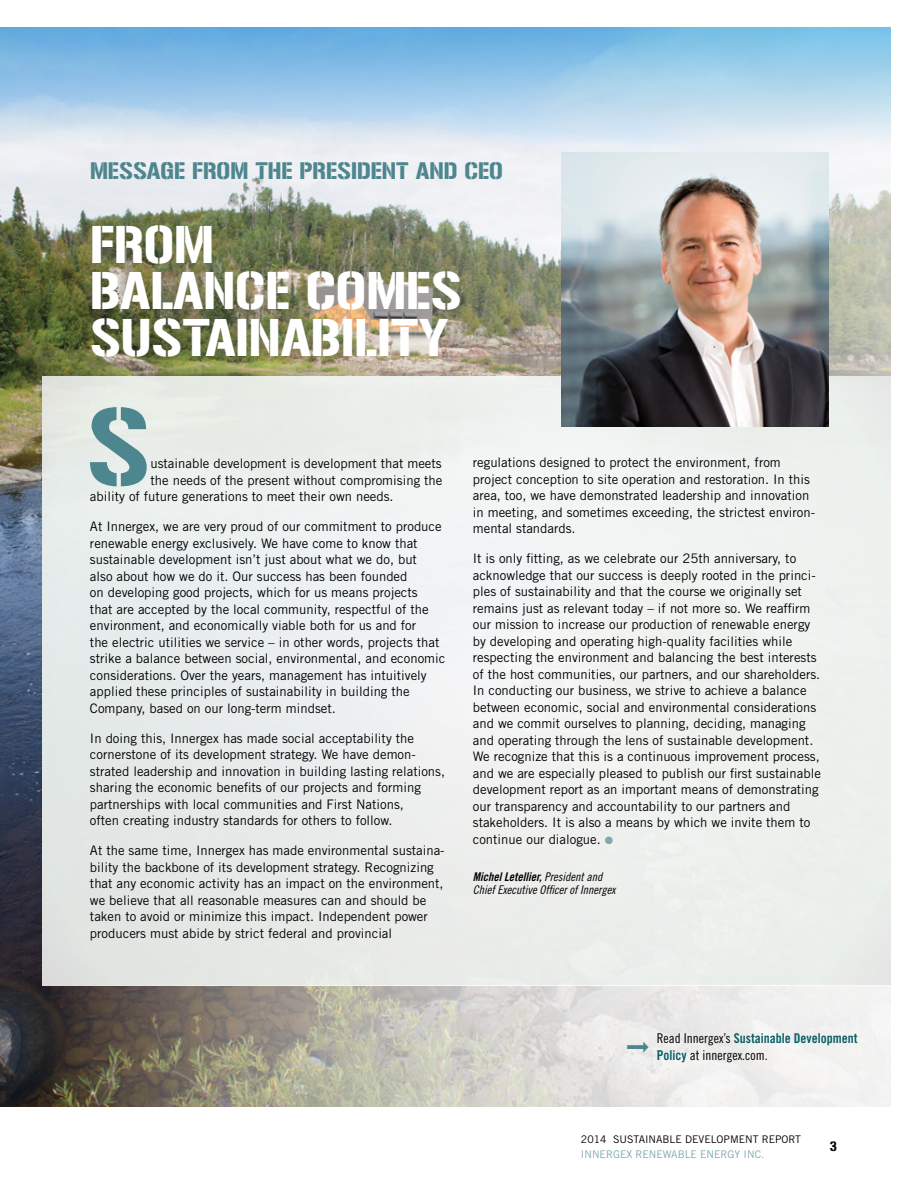
<style>
.page{position:relative;width:918px;height:1188px;background:#fff}
.page>*{position:absolute;margin:0;border:0;box-sizing:border-box;transform-origin:0 0}
.t1{font:96.45px "Gunplay";color:#4d868e}
.t2{font:46.5px/46.5px "Gunplay";color:#fff}
.t3{font:21px "Gunplay";color:#4d868e}
.t4{font:13.5px "Trade Gothic Bold Cond Twenty";color:#0a5d66}
.t5{font:13.5px "Trade Gothic Cond Eighteen";color:#000}
.t6{font:13.2px/16.5px "Trade Gothic LT Std";color:#000}
.t7{font:12px "Trade Gothic Cond Eighteen Obl";color:#000}
.t8{font:12px "Trade Gothic Bold Cond Twenty Obl";color:#000}
.t9{font:12px "Gunplay";color:#000}
.t10{font:10.5px "Trade Gothic LT Std";color:#000}
.t11{font:10.5px "Trade Gothic LT Std";color:#7fa8ad}
.s1{color:#7fa8ad}
.s2{font-family:"Trade Gothic Cond Eighteen Obl"}
.s3{font-family:"Trade Gothic Cond Eighteen";color:#000}
.s4{font-family:"Entypo";font-size:43.5px;color:#4d868e}
.s5{font-family:"Trade Gothic Bold Cond Twenty";color:#0a5d66}
</style>
<div class="page">
<img style="left:0;top:144px;width:891px;height:963px">
<svg style="left:0;top:27px;width:891px;height:117px"></svg>
<div style="left:43px;top:377px;width:848px;height:608px;background:#ecf0ed"></div>
<svg style="left:43px;top:985px;width:848px;height:122px"></svg>
<img style="left:562px;top:152px;width:267px;height:275px">
<h3 class="t3" style="left:90px;top:158px;width:414px">MESSAGE FROM THE PRESIDENT AND CEO</h3>
<h2 class="t2" style="left:90px;top:222px;width:373px">FROM<br>BALANCE COMES<br>SUSTAINABILITY</h2>
<h1 class="t1" style="left:86px;top:392px;width:66px">S</h1>
<p class="t6" style="left:150px;top:455px;width:293px">ustainable development is development that meets</p>
<p class="t6" style="left:150px;top:472px;width:293px">the needs of the present without compromising the</p>
<p class="t6" style="left:90px;top:488px;width:305px">ability of future generations to meet their own needs.</p>
<p class="t6" style="left:90px;top:518px;width:357px">At Innergex, we are very proud of our commitment to produce renewable energy exclusively. We have come to know that sustainable development isn’t just about what we do, but<br>also about how we do it. Our success has been founded<br>on developing good projects, which for us means projects<br>that are accepted by the local community, respectful of the environment, and economically viable both for us and for<br>the electric utilities we service – in other words, projects that strike a balance between social, environmental, and economic considerations. Over the years, management has intuitively applied these principles of sustainability in building the Company, based on our long-term mindset.</p>
<p class="t6" style="left:90px;top:730px;width:357px">In doing this, Innergex has made social acceptability the cornerstone of its development strategy. We have demon&shy;strated leadership and innovation in building lasting relations, sharing the economic benefits of our projects and forming partnerships with local communities and First Nations,<br>often creating industry standards for others to follow.</p>
<p class="t6" style="left:90px;top:842px;width:356px">At the same time, Innergex has made environmental sustaina&shy;bility the backbone of its development strategy. Recognizing that any economic activity has an impact on the environment, we believe that all reasonable measures can and should be taken to avoid or minimize this impact. Independent power producers must abide by strict federal and provincial</p>
<p class="t6" style="left:473px;top:454px;width:344px">regulations designed to protect the environment, from project conception to site operation and restoration. In this area, too, we have demonstrated leadership and innovation in meeting, and sometimes exceeding, the strictest environ&shy;mental standards.</p>
<p class="t6" style="left:473px;top:550px;width:350px">It is only fitting, as we celebrate our 25th anniversary, to acknowledge that our success is deeply rooted in the princi&shy;ples of sustainability and that the course we originally set remains just as relevant today – if not more so. We reaffirm our mission to increase our production of renewable energy by developing and operating high-quality facilities while respecting the environment and balancing the best interests of the host communities, our partners, and our shareholders.<br>In conducting our business, we strive to achieve a balance between economic, social and environmental considerations and we commit ourselves to planning, deciding, managing and operating through the lens of sustainable development.<br>We recognize that this is a continuous improvement process, and we are especially pleased to publish our first sustainable development report as an important means of demonstrating our transparency and accountability to our partners and stakeholders. It is also a means by which we invite them to continue our dialogue. <span class="s1">●</span></p>
<p class="t8" style="left:473px;top:869px;width:131px">Michel Letellier, <span class="s2">President and</span></p>
<p class="t7" style="left:473px;top:883px;width:144px">Chief Executive Officer of Innergex</p>
<p class="t4" style="left:657px;top:1030px;width:202px"><span class="s3">Read Innergex’s</span> Sustainable Development</p>
<p class="t5" style="left:625px;top:1047px;width:144px"><span class="s4">→</span> <span class="s5">Policy</span> at innergex.com.</p>
<p class="t10" style="left:581px;top:1133px;width:222px">2014 SUSTAINABLE DEVELOPMENT REPORT</p>
<p class="t11" style="left:581px;top:1148px;width:185px">INNERGEX RENEWABLE ENERGY INC.</p>
<p class="t9" style="left:830px;top:1139px;width:9px">3</p>
</div>
